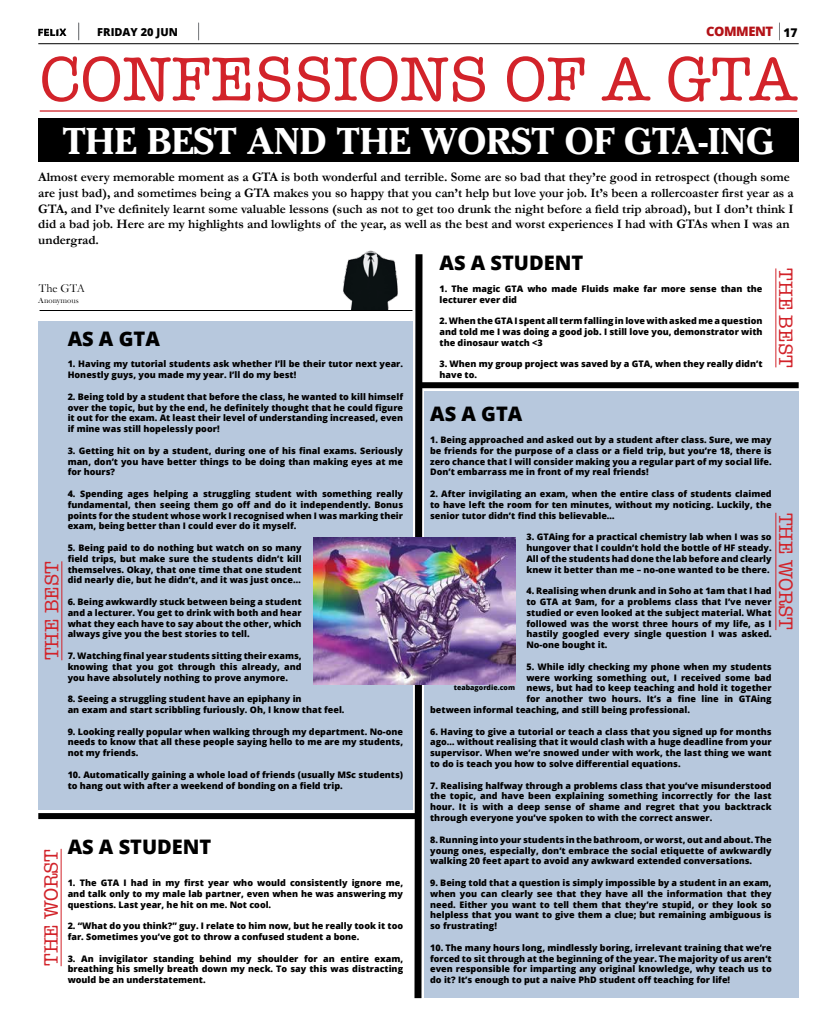
<style>
.page{position:relative;width:837px;height:1018px;background:#fff}
.page>*{position:absolute;margin:0;border:0;box-sizing:border-box;transform-origin:0 0}
.t1{font:64px "American Typewriter";color:#d2232a}
.t2{font:700 37px "Cheltenham LT";color:#fff}
.t3{font:800 20px "Open Sans";color:#000}
.t4{font:20px "American Typewriter";color:#d2232a}
.t5{font:700 13px/15.6px "Garamond";color:#000}
.t6{font:800 13px "Open Sans";letter-spacing:-.03em;color:#b31217}
.t7{font:12px "Garamond";color:#000}
.t8{font:800 11px "Open Sans";color:#000}
.t9{font:800 9px/10.8px "Open Sans";color:#000;text-align:justify}
.t10{font:8px "Open Baskerville 0.0.75";color:#000}
.t11{font:800 7px "Open Sans";color:#000}
.s1{font-size:12px;color:#000}
</style>
<div class="page">
<hr style="left:38px;top:43px;width:760px;height:1px;background:#000">
<svg style="left:78px;top:23px;width:1px;height:18px"></svg>
<svg style="left:38px;top:28px;width:28px;height:8px"></svg>
<svg style="left:198px;top:23px;width:1px;height:18px"></svg>
<div style="left:424px;top:391px;width:374px;height:607px;background:#b7c8dd"></div>
<div style="left:38px;top:321px;width:374px;height:489px;background:#b7c8dd"></div>
<svg style="left:411px;top:254px;width:15px;height:745px"></svg>
<hr style="left:40px;top:110px;width:757px;height:2px;background:#d2232a">
<div style="left:38px;top:119px;width:760px;height:43px;background:#000"></div>
<hr style="left:62px;top:561px;width:1px;height:99px;background:#d2232a">
<hr style="left:775px;top:268px;width:1px;height:99px;background:#d2232a">
<div style="left:38px;top:813px;width:380px;height:6px;background:#000"></div>
<div style="left:418px;top:382px;width:380px;height:6px;background:#000"></div>
<hr style="left:61px;top:849px;width:1px;height:117px;background:#d2232a">
<hr style="left:775px;top:513px;width:1px;height:117px;background:#d2232a">
<img style="left:313px;top:537px;width:202px;height:148px">
<img style="left:343px;top:250px;width:55px;height:59px">
<hr style="left:40px;top:310px;width:372px;height:1px;background:#000">
<p class="t8" style="left:97px;top:24px;width:82px">FRIDAY 20 JUN</p>
<h3 class="t6" style="left:705px;top:22px;width:93px">COMMENT <span class="s1">17</span></h3>
<h1 class="t1" style="left:40px;top:30px;width:758px">CONFESSIONS OF A GTA</h1>
<h2 class="t2" style="left:63px;top:118px;width:26px">THE</h2>
<h2 class="t2" style="left:147px;top:118px;width:305px">BEST AND THE WOR</h2>
<h2 class="t2" style="left:511px;top:118px;width:219px">ST OF GTA-ING</h2>
<p class="t5" style="left:38px;top:169px;width:756px">Almost every memorable moment as a GTA is both wonderful and terrible. Some are so bad that they’re good in retrospect (though some are just bad), and sometimes being a GTA makes you so happy that you can’t help but love your job. It’s been a rollercoaster first year as a GTA, and I’ve definitely learnt some valuable lessons (such as not to get too drunk the night before a field trip abroad), but I don’t think I did a bad job. Here are my highlights and lowlights of the year, as well as the best and worst experiences I had with GTAs when I was an undergrad.</p>
<h3 class="t7" style="left:39px;top:281px;width:48px">The GTA</h3>
<p class="t10" style="left:38px;top:295px;width:42px">Anonymous</p>
<h3 class="t4" style="left:37px;top:660px;width:100px;rotate:-90deg">THE BEST</h3>
<h3 class="t3" style="left:68px;top:323px;width:94px">AS A GTA</h3>
<p class="t9" style="left:68px;top:358px;width:337px">1. Having my tutorial students ask whether I’ll be their tutor next year.<br>Honestly guys, you made my year. I’ll do my best!</p>
<p class="t9" style="left:68px;top:390px;width:337px">2. Being told by a student that before the class, he wanted to kill himself over the topic, but by the end, he definitely thought that he could figure it out for the exam. At least their level of understanding increased, even if mine was still hopelessly poor!</p>
<p class="t9" style="left:68px;top:444px;width:337px">3. Getting hit on by a student, during one of his final exams. Seriously man, don’t you have better things to be doing than making eyes at me for hours?</p>
<p class="t9" style="left:68px;top:488px;width:337px">4. Spending ages helping a struggling student with something really fundamental, then seeing them go off and do it independently. Bonus points for the student whose work I recognised when I was marking their exam, being better than I could ever do it myself.</p>
<p class="t9" style="left:68px;top:542px;width:235px">5. Being paid to do nothing but watch on so many field trips, but make sure the students didn’t kill themselves. Okay, that one time that one student did nearly die, but he didn’t, and it was just once…</p>
<p class="t9" style="left:68px;top:596px;width:235px">6. Being awkwardly stuck between being a student and a lecturer. You get to drink with both and hear what they each have to say about the other, which always give you the best stories to tell.</p>
<p class="t9" style="left:68px;top:650px;width:235px">7. Watching final year students sitting their exams, knowing that you got through this already, and you have absolutely nothing to prove anymore.</p>
<p class="t9" style="left:68px;top:693px;width:278px">8. Seeing a struggling student have an epiphany in<br>an exam and start scribbling furiously. Oh, I know that feel.</p>
<p class="t9" style="left:68px;top:725px;width:337px">9. Looking really popular when walking through my department. No-one needs to know that all these people saying hello to me are my students, not my friends.</p>
<p class="t9" style="left:68px;top:768px;width:337px">10. Automatically gaining a whole load of friends (usually MSc students) to hang out with after a weekend of bonding on a field trip.</p>
<h3 class="t4" style="left:36px;top:966px;width:119px;rotate:-90deg">THE WORST</h3>
<h3 class="t3" style="left:68px;top:831px;width:77px">AS A STUDE</h3>
<h3 class="t3" style="left:183px;top:831px;width:29px">NT</h3>
<p class="t9" style="left:68px;top:876px;width:337px">1. The GTA I had in my first year who would consistently ignore me, and talk only to my male lab partner, even when he was answering my questions. Last year, he hit on me. Not cool.</p>
<p class="t9" style="left:68px;top:920px;width:337px">2. “What do you think?” guy. I relate to him now, but he really took it too far. Sometimes you’ve got to throw a confused student a bone.</p>
<p class="t9" style="left:68px;top:952px;width:337px">3. An invigilator standing behind my shoulder for an entire exam, breathing his smelly breath down my neck. To say this was distracting would be an understatement.</p>
<h3 class="t3" style="left:439px;top:248px;width:77px">AS A STUDE</h3>
<h3 class="t3" style="left:554px;top:248px;width:29px">NT</h3>
<p class="t9" style="left:439px;top:282px;width:324px">1. The magic GTA who made Fluids make far more sense than the lecturer ever did</p>
<p class="t9" style="left:439px;top:315px;width:324px">2. When the GTA I spent all term falling in love with asked me a question and told me I was doing a good job. I still love you, demonstrator with the dinosaur watch &lt;3</p>
<p class="t9" style="left:439px;top:358px;width:324px">3. When my group project was saved by a GTA, when they really didn’t have to.</p>
<h3 class="t4" style="left:800px;top:268px;width:100px;rotate:90deg">THE BEST</h3>
<h3 class="t3" style="left:430px;top:399px;width:94px">AS A GTA</h3>
<p class="t9" style="left:430px;top:434px;width:343px">1. Being approached and asked out by a student after class. Sure, we may be friends for the purpose of a class or a field trip, but you’re 18, there is zero chance that I will consider making you a regular part of my social life.<br>Don’t embarrass me in front of my real friends!</p>
<p class="t9" style="left:430px;top:488px;width:343px">2. After invigilating an exam, when the entire class of students claimed to have left the room for ten minutes, without my noticing. Luckily, the senior tutor didn’t find this believable…</p>
<p class="t9" style="left:526px;top:531px;width:247px">3. GTAing for a practical chemistry lab when I was so hungover that I couldn’t hold the bottle of HF steady.<br>All of the students had done the lab before and clearly knew it better than me – no-one wanted to be there.</p>
<p class="t9" style="left:526px;top:585px;width:247px">4. Realising when drunk and in Soho at 1am that I had to GTA at 9am, for a problems class that I’ve never studied or even looked at the subject material. What followed was the worst three hours of my life, as I hastily googled every single question I was asked.<br>No-one bought it.</p>
<p class="t9" style="left:526px;top:660px;width:247px">5. While idly checking my phone when my students</p>
<p class="t9" style="left:526px;top:671px;width:247px">were working something out, I received some bad</p>
<p class="t9" style="left:526px;top:682px;width:247px">news, but had to keep teaching and hold it together</p>
<p class="t9" style="left:526px;top:693px;width:247px">for another two hours. It’s a fine line in GTAing</p>
<p class="t9" style="left:430px;top:704px;width:261px">between informal teaching, and still being professional.</p>
<p class="t9" style="left:430px;top:725px;width:343px">6. Having to give a tutorial or teach a class that you signed up for months ago… without realising that it would clash with a huge deadline from your supervisor. When we’re snowed under with work, the last thing we want to do is teach you how to solve differential equations.</p>
<p class="t9" style="left:430px;top:779px;width:343px">7. Realising halfway through a problems class that you’ve misunderstood the topic, and have been explaining something incorrectly for the last hour. It is with a deep sense of shame and regret that you backtrack through everyone you’ve spoken to with the correct answer.</p>
<p class="t9" style="left:430px;top:833px;width:343px">8. Running into your students in the bathroom, or worst, out and about. The young ones, especially, don’t embrace the social etiquette of awkwardly walking 20 feet apart to avoid any awkward extended conversations.</p>
<p class="t9" style="left:430px;top:876px;width:343px">9. Being told that a question is simply impossible by a student in an exam, when you can clearly see that they have all the information that they need. Either you want to tell them that they’re stupid, or they look so helpless that you want to give them a clue; but remaining ambiguous is so frustrating!</p>
<p class="t9" style="left:430px;top:941px;width:343px">10. The many hours long, mindlessly boring, irrelevant training that we’re forced to sit through at the beginning of the year. The majority of us aren’t even responsible for imparting any original knowledge, why teach us to do it? It’s enough to put a naive PhD student off teaching for life!</p>
<h3 class="t4" style="left:800px;top:513px;width:119px;rotate:90deg">THE WORST</h3>
<p class="t11" style="left:453px;top:682px;width:63px">teabagordie.com</p>
</div>
